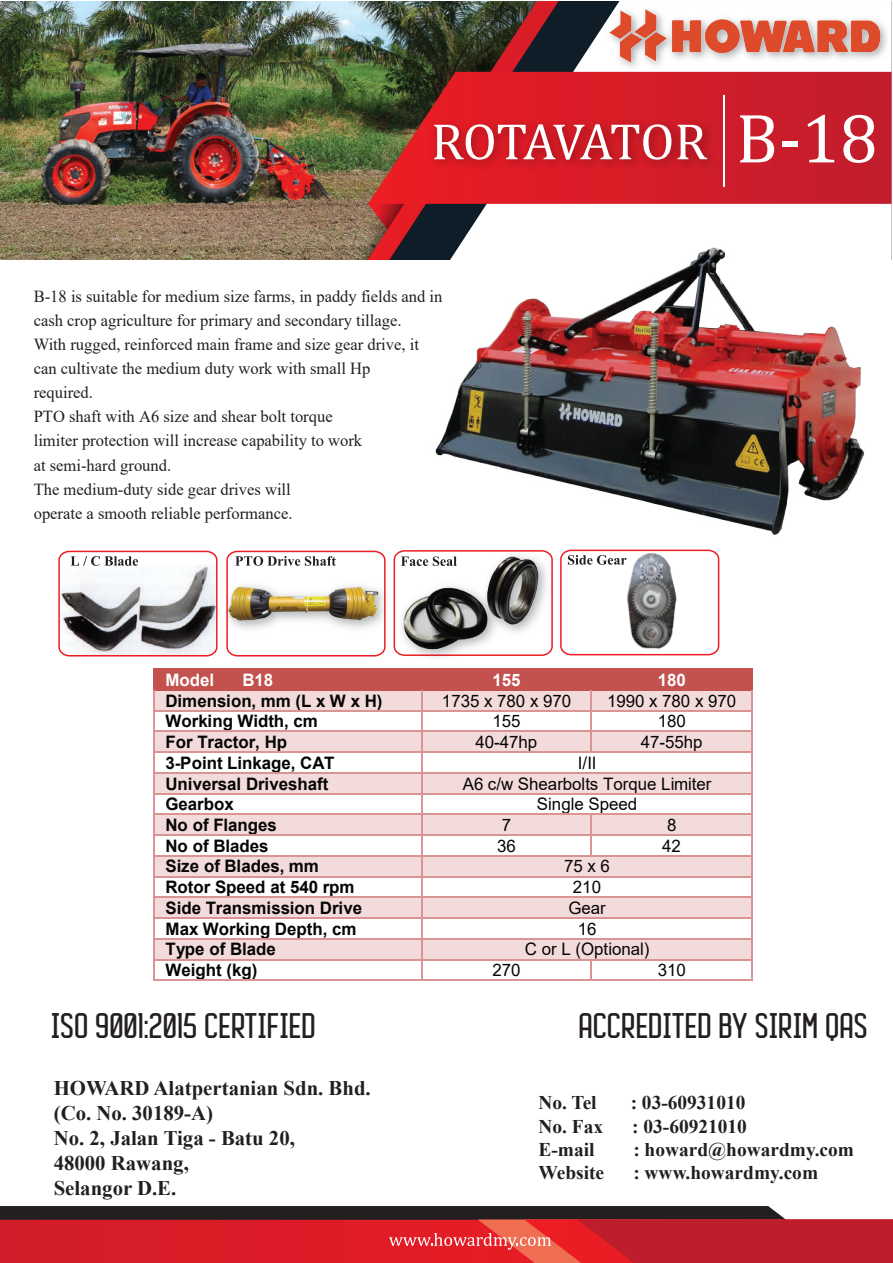
<style>
.page{position:relative;width:893px;height:1263px;background:#fff}
.page>*{position:absolute;margin:0;border:0;box-sizing:border-box;transform-origin:0 0}
.t1{font:700 33.3px "Autobus";color:#231f20}
.t2{font:700 20.85px/24.9px "Times New Roman";color:#231f20}
.t3{font:700 19.35px "Times New Roman";color:#231f20}
.t4{font:700 17.25px "Arial";color:#050504}
.t5{font:17.25px "Arial";letter-spacing:-.005em;color:#050504}
.t6{font:700 17.25px "Arial";letter-spacing:-.005em;color:#fff}
.t7{font:16.8px/24px "Times New Roman";color:#231f20}
</style>
<div class="page">
<img style="left:0;top:1px;width:334px;height:259px">
<img style="left:334px;top:1px;width:18px;height:259px">
<img style="left:352px;top:1px;width:22px;height:259px">
<img style="left:374px;top:1px;width:61px;height:259px">
<svg style="left:435px;top:1px;width:457px;height:237px"></svg>
<svg style="left:368px;top:72px;width:524px;height:132px"></svg>
<hr style="left:723px;top:95px;width:2px;height:92px;background:#fff">
<svg style="left:740px;top:115px;width:34px;height:47px"></svg>
<div style="left:782px;top:142px;width:16px;height:5px;background:#fff"></div>
<svg style="left:807px;top:115px;width:27px;height:47px"></svg>
<svg style="left:843px;top:115px;width:31px;height:48px"></svg>
<img style="left:601px;top:1px;width:291px;height:75px">
<img style="left:610px;top:10px;width:273px;height:53px">
<div style="left:155px;top:670px;width:267px;height:19px;background:#c3514e"></div>
<div style="left:422px;top:670px;width:169px;height:19px;background:#c3514e"></div>
<div style="left:591px;top:670px;width:161px;height:19px;background:#c3514e"></div>
<hr style="left:155px;top:669px;width:267px;height:1px;background:#c3514e">
<hr style="left:423px;top:669px;width:168px;height:1px;background:#c3514e">
<hr style="left:592px;top:669px;width:160px;height:1px;background:#c3514e">
<div style="left:155px;top:690px;width:266px;height:20px;background:#f4dbdb"></div>
<div style="left:422px;top:690px;width:169px;height:20px;background:#f4dbdb"></div>
<div style="left:592px;top:690px;width:160px;height:20px;background:#f4dbdb"></div>
<hr style="left:155px;top:689px;width:266px;height:1px;background:#c3514e">
<hr style="left:423px;top:689px;width:168px;height:1px;background:#c3514e">
<hr style="left:593px;top:689px;width:159px;height:1px;background:#c3514e">
<hr style="left:155px;top:710px;width:266px;height:1px;background:#d89594">
<hr style="left:422px;top:710px;width:169px;height:1px;background:#d89594">
<hr style="left:592px;top:710px;width:160px;height:1px;background:#d89594">
<div style="left:155px;top:732px;width:266px;height:20px;background:#f4dbdb"></div>
<div style="left:422px;top:732px;width:169px;height:20px;background:#f4dbdb"></div>
<div style="left:592px;top:732px;width:160px;height:20px;background:#f4dbdb"></div>
<hr style="left:155px;top:731px;width:266px;height:1px;background:#d89594">
<hr style="left:422px;top:731px;width:169px;height:1px;background:#d89594">
<hr style="left:592px;top:731px;width:160px;height:1px;background:#d89594">
<hr style="left:155px;top:752px;width:266px;height:1px;background:#d89594">
<hr style="left:422px;top:752px;width:169px;height:1px;background:#d89594">
<svg style="left:591px;top:689px;width:2px;height:64px"></svg>
<hr style="left:592px;top:752px;width:160px;height:1px;background:#d89594">
<div style="left:155px;top:773px;width:266px;height:20px;background:#f4dbdb"></div>
<div style="left:422px;top:773px;width:330px;height:20px;background:#f4dbdb"></div>
<hr style="left:155px;top:772px;width:266px;height:1px;background:#d89594">
<hr style="left:422px;top:772px;width:330px;height:1px;background:#d89594">
<hr style="left:155px;top:793px;width:266px;height:1px;background:#d89594">
<hr style="left:422px;top:793px;width:330px;height:1px;background:#d89594">
<div style="left:155px;top:815px;width:266px;height:20px;background:#f4dbdb"></div>
<div style="left:422px;top:815px;width:169px;height:20px;background:#f4dbdb"></div>
<div style="left:592px;top:815px;width:160px;height:20px;background:#f4dbdb"></div>
<hr style="left:155px;top:814px;width:266px;height:1px;background:#d89594">
<hr style="left:422px;top:814px;width:169px;height:1px;background:#d89594">
<hr style="left:592px;top:814px;width:160px;height:1px;background:#d89594">
<hr style="left:155px;top:835px;width:266px;height:1px;background:#d89594">
<hr style="left:422px;top:835px;width:169px;height:1px;background:#d89594">
<hr style="left:592px;top:835px;width:160px;height:1px;background:#d89594">
<div style="left:155px;top:856px;width:266px;height:20px;background:#f4dbdb"></div>
<div style="left:422px;top:856px;width:330px;height:20px;background:#f4dbdb"></div>
<hr style="left:155px;top:855px;width:266px;height:1px;background:#d89594">
<hr style="left:422px;top:855px;width:169px;height:1px;background:#d89594">
<svg style="left:591px;top:814px;width:1px;height:42px"></svg>
<hr style="left:592px;top:855px;width:160px;height:1px;background:#d89594">
<hr style="left:155px;top:876px;width:266px;height:1px;background:#d89594">
<hr style="left:422px;top:876px;width:330px;height:1px;background:#d89594">
<div style="left:155px;top:898px;width:266px;height:19px;background:#f4dbdb"></div>
<div style="left:422px;top:898px;width:330px;height:19px;background:#f4dbdb"></div>
<hr style="left:155px;top:897px;width:266px;height:1px;background:#d89594">
<hr style="left:422px;top:897px;width:330px;height:1px;background:#d89594">
<hr style="left:155px;top:917px;width:266px;height:1px;background:#d89594">
<hr style="left:422px;top:917px;width:330px;height:1px;background:#d89594">
<div style="left:155px;top:939px;width:266px;height:20px;background:#f4dbdb"></div>
<div style="left:422px;top:939px;width:330px;height:20px;background:#f4dbdb"></div>
<hr style="left:155px;top:938px;width:266px;height:1px;background:#d89594">
<hr style="left:422px;top:938px;width:330px;height:1px;background:#d89594">
<hr style="left:155px;top:959px;width:266px;height:1px;background:#d89594">
<hr style="left:422px;top:959px;width:169px;height:1px;background:#d89594">
<hr style="left:592px;top:959px;width:160px;height:1px;background:#d89594">
<svg style="left:154px;top:669px;width:1px;height:312px"></svg>
<hr style="left:155px;top:980px;width:266px;height:1px;background:#d89594">
<svg style="left:421px;top:689px;width:2px;height:292px"></svg>
<hr style="left:422px;top:980px;width:169px;height:1px;background:#d89594">
<svg style="left:591px;top:959px;width:1px;height:22px"></svg>
<hr style="left:592px;top:980px;width:160px;height:1px;background:#d89594">
<svg style="left:752px;top:669px;width:1px;height:312px"></svg>
<svg style="left:58px;top:550px;width:160px;height:107px"></svg>
<img style="left:217px;top:576px;width:1px;height:61px">
<svg style="left:226px;top:550px;width:158px;height:107px"></svg>
<img style="left:388px;top:238px;width:504px;height:298px">
<img style="left:382px;top:555px;width:178px;height:115px">
<img style="left:393px;top:657px;width:118px;height:2px">
<svg style="left:393px;top:549px;width:327px;height:108px"></svg>
<svg style="left:0;top:1206px;width:893px;height:57px"></svg>
<img style="left:424px;top:114px;width:299px;height:62px">
<svg style="left:434px;top:124px;width:237px;height:36px"></svg>
<svg style="left:678px;top:125px;width:29px;height:34px"></svg>
<p class="t7" style="left:34px;top:284px;width:410px">B-18 is suitable for medium size farms, in paddy fields and in cash crop agriculture for primary and secondary tillage.<br>With rugged, reinforced main frame and size gear drive, it can cultivate the medium duty work with small Hp<br>required.<br>PTO shaft with A6 size and shear bolt torque<br>limiter protection will increase capability to work<br>at semi-hard ground.<br>The medium-duty side gear drives will<br>operate a smooth reliable performance.</p>
<p class="t6" style="left:165px;top:668px;width:50px">Model</p>
<p class="t6" style="left:242px;top:668px;width:32px">B18</p>
<p class="t6" style="left:492px;top:668px;width:30px">155</p>
<p class="t6" style="left:658px;top:668px;width:30px">180</p>
<p class="t4" style="left:165px;top:688px;width:219px">Dimension, mm (L x W x H)</p>
<p class="t5" style="left:442px;top:689px;width:131px">1735 x 780 x 970</p>
<p class="t5" style="left:607px;top:689px;width:131px">1990 x 780 x 970</p>
<p class="t4" style="left:165px;top:709px;width:154px">Working Width, cm</p>
<p class="t5" style="left:492px;top:709px;width:30px">155</p>
<p class="t5" style="left:658px;top:709px;width:30px">180</p>
<p class="t4" style="left:165px;top:730px;width:123px">For Tractor, Hp</p>
<p class="t5" style="left:476px;top:730px;width:63px">40-47hp</p>
<p class="t5" style="left:641px;top:730px;width:63px">47-55hp</p>
<p class="t4" style="left:165px;top:750px;width:171px">3-Point Linkage, CAT</p>
<p class="t5" style="left:578px;top:751px;width:20px">I/II</p>
<p class="t4" style="left:165px;top:771px;width:164px">Universal Driveshaft</p>
<p class="t5" style="left:463px;top:772px;width:250px">A6 c/w Shearbolts Torque Limiter</p>
<p class="t4" style="left:165px;top:792px;width:70px">Gearbox</p>
<p class="t5" style="left:537px;top:792px;width:102px">Single Speed</p>
<p class="t4" style="left:165px;top:813px;width:113px">No of Flanges</p>
<p class="t5" style="left:502px;top:813px;width:11px">7</p>
<p class="t5" style="left:667px;top:813px;width:11px">8</p>
<p class="t4" style="left:165px;top:833px;width:105px">No of Blades</p>
<p class="t5" style="left:497px;top:834px;width:20px">36</p>
<p class="t5" style="left:662px;top:834px;width:20px">42</p>
<p class="t4" style="left:165px;top:854px;width:155px">Size of Blades, mm</p>
<p class="t5" style="left:564px;top:854px;width:47px">75x6</p>
<p class="t4" style="left:165px;top:875px;width:190px">Rotor Speed at 540 rpm</p>
<p class="t5" style="left:573px;top:875px;width:30px">210</p>
<p class="t4" style="left:165px;top:896px;width:198px">Side Transmission Drive</p>
<p class="t5" style="left:568px;top:896px;width:39px">Gear</p>
<p class="t4" style="left:165px;top:916px;width:192px">Max Working Depth, cm</p>
<p class="t5" style="left:578px;top:917px;width:20px">16</p>
<p class="t4" style="left:165px;top:937px;width:112px">Type of Blade</p>
<p class="t5" style="left:525px;top:937px;width:126px">C or L (Optional)</p>
<p class="t4" style="left:165px;top:958px;width:93px">Weight (kg)</p>
<p class="t5" style="left:492px;top:958px;width:30px">270</p>
<p class="t5" style="left:658px;top:958px;width:30px">310</p>
<h1 class="t1" style="left:51px;top:1006px;width:266px">ISO 9001:2015 CERTIFIED</h1>
<h1 class="t1" style="left:578px;top:1006px;width:291px">ACCREDITED BY SIRIM QAS</h1>
<p class="t2" style="left:54px;top:1075px;width:319px">HOWARD Alatpertanian Sdn. Bhd. (Co. No. 30189-A)<br>No. 2, Jalan Tiga - Batu 20,<br>48000 Rawang,<br>Selangor D.E.</p>
<p class="t3" style="left:538px;top:1089px;width:60px">No. Tel</p>
<p class="t3" style="left:631px;top:1089px;width:116px">: 03-60931010</p>
<p class="t3" style="left:538px;top:1112px;width:66px">No. Fax</p>
<p class="t3" style="left:632px;top:1112px;width:116px">: 03-60921010</p>
<p class="t3" style="left:538px;top:1135px;width:58px">E-mail</p>
<p class="t3" style="left:633px;top:1135px;width:222px">: howard@howardmy.com</p>
<p class="t3" style="left:538px;top:1158px;width:67px">Website</p>
<p class="t3" style="left:633px;top:1158px;width:186px">: www.howardmy.com</p>
</div>
